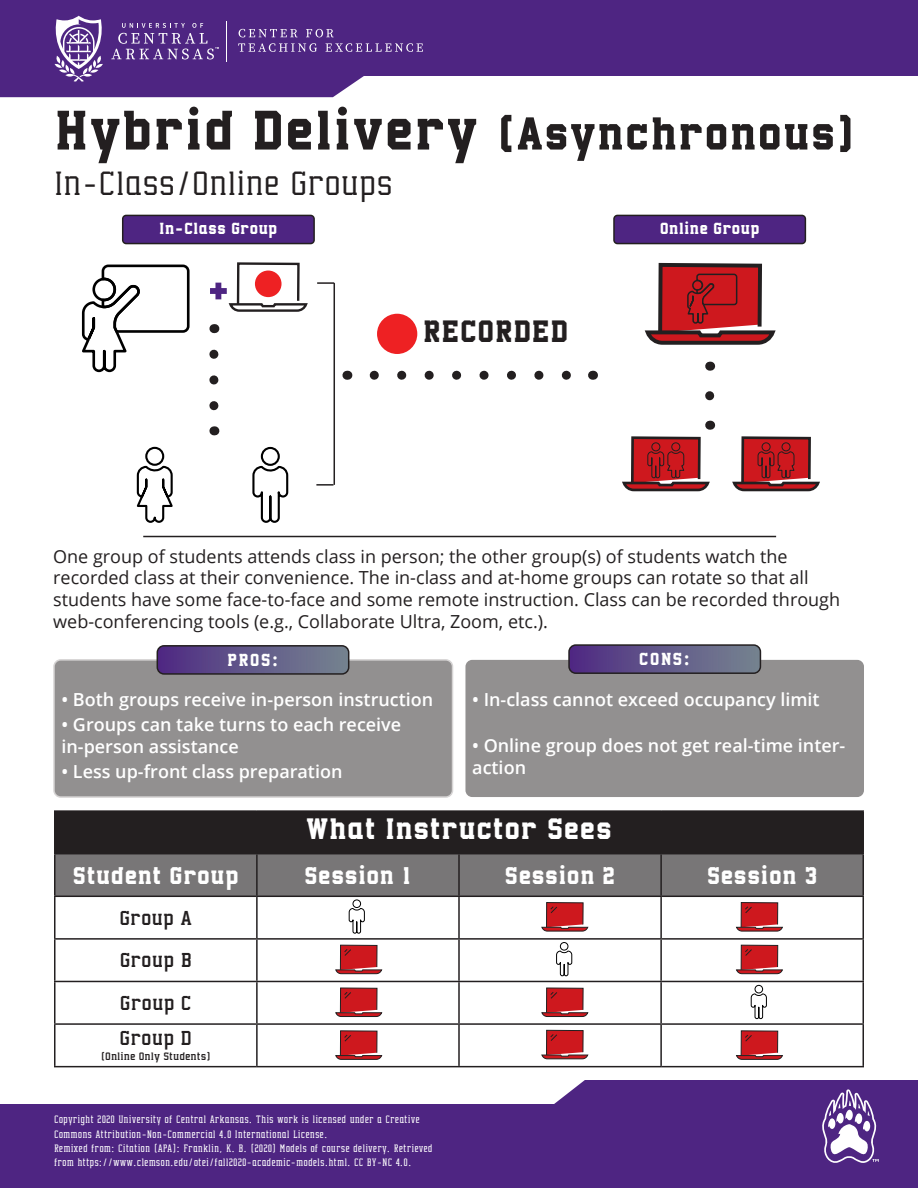
<style>
.page{position:relative;width:918px;height:1188px;background:#fff}
.page>*{position:absolute;margin:0;border:0;box-sizing:border-box;transform-origin:0 0}
.t1{font:61.5px "Collegium";color:#231f20}
.t2{font:300 60px "Collegium";color:#4e2582}
.t3{font:100 37.5px "Collegium";color:#231f20}
.t4{font:34.5px "Collegium";color:#231f20}
.t5{font:33px "Collegium";color:#fff}
.t6{font:27px "Collegium";color:#fff}
.t7{font:300 22.5px "Collegium";color:#231f20}
.t8{font:19.5px "Collegium";letter-spacing:.05em;color:#fff}
.t9{font:18px/21.6px "Open Sans";color:#231f20}
.t10{font:600 18px/21.6px "Open Sans";color:#fff}
.t11{font:18px "Collegium";color:#fff}
.t12{font:100 condensed 12px/14.4px "Collegium";color:#fff}
.t13{font:300 12px "Collegium";color:#231f20}
.s1{font-size:51px}
</style>
<div class="page">
<div style="left:0;top:0;width:918px;height:76px;background:#4e2582"></div>
<hr style="left:143px;top:536px;width:633px;height:1px;background:#231f20">
<svg style="left:228px;top:262px;width:80px;height:50px"></svg>
<svg style="left:374px;top:371px;width:197px;height:9px"></svg>
<div style="left:0;top:1104px;width:918px;height:84px;background:#4e2582"></div>
<svg style="left:554px;top:1080px;width:364px;height:83px"></svg>
<div style="left:55px;top:811px;width:808px;height:43px;background:#231f20"></div>
<div style="left:56px;top:854px;width:806px;height:42px;background:#787677"></div>
<hr style="left:54px;top:854px;width:2px;height:42px;background:#231f20">
<hr style="left:256px;top:854px;width:2px;height:42px;background:#231f20">
<hr style="left:458px;top:854px;width:2px;height:42px;background:#231f20">
<hr style="left:660px;top:854px;width:2px;height:42px;background:#231f20">
<hr style="left:862px;top:854px;width:2px;height:42px;background:#231f20">
<hr style="left:54px;top:896px;width:203px;height:1px;background:#231f20">
<hr style="left:54px;top:897px;width:2px;height:41px;background:#231f20">
<hr style="left:257px;top:896px;width:202px;height:1px;background:#231f20">
<hr style="left:256px;top:897px;width:2px;height:41px;background:#231f20">
<hr style="left:459px;top:896px;width:202px;height:1px;background:#231f20">
<hr style="left:458px;top:897px;width:2px;height:41px;background:#231f20">
<hr style="left:661px;top:896px;width:203px;height:1px;background:#231f20">
<hr style="left:660px;top:897px;width:2px;height:41px;background:#231f20">
<hr style="left:862px;top:897px;width:2px;height:41px;background:#231f20">
<hr style="left:54px;top:938px;width:203px;height:2px;background:#231f20">
<hr style="left:54px;top:940px;width:2px;height:41px;background:#231f20">
<hr style="left:257px;top:938px;width:202px;height:2px;background:#231f20">
<hr style="left:256px;top:940px;width:2px;height:41px;background:#231f20">
<hr style="left:459px;top:938px;width:202px;height:2px;background:#231f20">
<hr style="left:458px;top:940px;width:2px;height:41px;background:#231f20">
<hr style="left:661px;top:938px;width:203px;height:2px;background:#231f20">
<hr style="left:660px;top:940px;width:2px;height:41px;background:#231f20">
<hr style="left:862px;top:940px;width:2px;height:41px;background:#231f20">
<hr style="left:54px;top:981px;width:203px;height:1px;background:#231f20">
<hr style="left:54px;top:982px;width:2px;height:41px;background:#231f20">
<hr style="left:257px;top:981px;width:202px;height:1px;background:#231f20">
<hr style="left:256px;top:982px;width:2px;height:41px;background:#231f20">
<hr style="left:459px;top:981px;width:202px;height:1px;background:#231f20">
<hr style="left:458px;top:982px;width:2px;height:41px;background:#231f20">
<hr style="left:661px;top:981px;width:203px;height:1px;background:#231f20">
<hr style="left:660px;top:982px;width:2px;height:41px;background:#231f20">
<hr style="left:862px;top:982px;width:2px;height:41px;background:#231f20">
<hr style="left:54px;top:1023px;width:203px;height:2px;background:#231f20">
<hr style="left:54px;top:1025px;width:2px;height:41px;background:#231f20">
<hr style="left:257px;top:1023px;width:202px;height:2px;background:#231f20">
<hr style="left:256px;top:1025px;width:2px;height:41px;background:#231f20">
<hr style="left:459px;top:1023px;width:202px;height:2px;background:#231f20">
<hr style="left:458px;top:1025px;width:2px;height:41px;background:#231f20">
<hr style="left:661px;top:1023px;width:203px;height:2px;background:#231f20">
<hr style="left:660px;top:1025px;width:2px;height:41px;background:#231f20">
<hr style="left:862px;top:1025px;width:2px;height:41px;background:#231f20">
<hr style="left:54px;top:1066px;width:203px;height:1px;background:#231f20">
<hr style="left:257px;top:1066px;width:202px;height:1px;background:#231f20">
<hr style="left:459px;top:1066px;width:202px;height:1px;background:#231f20">
<hr style="left:661px;top:1066px;width:203px;height:1px;background:#231f20">
<hr style="left:54px;top:810px;width:203px;height:2px;background:#231f20">
<hr style="left:54px;top:812px;width:2px;height:41px;background:#231f20">
<hr style="left:257px;top:810px;width:202px;height:2px;background:#231f20">
<hr style="left:459px;top:810px;width:202px;height:2px;background:#231f20">
<hr style="left:661px;top:810px;width:203px;height:2px;background:#231f20">
<hr style="left:862px;top:812px;width:2px;height:41px;background:#231f20">
<hr style="left:54px;top:853px;width:203px;height:1px;background:#231f20">
<hr style="left:661px;top:853px;width:203px;height:1px;background:#231f20">
<div style="left:353px;top:899px;width:8px;height:9px;border:1px solid #000;border-radius:50%"></div>
<svg style="left:348px;top:908px;width:17px;height:26px"></svg>
<div style="left:560px;top:942px;width:8px;height:9px;border:1px solid #000;border-radius:50%"></div>
<svg style="left:556px;top:950px;width:17px;height:27px"></svg>
<div style="left:755px;top:985px;width:8px;height:8px;border:1px solid #000;border-radius:50%"></div>
<svg style="left:750px;top:993px;width:17px;height:27px"></svg>
<svg style="left:209px;top:354px;width:9px;height:57px"></svg>
<svg style="left:317px;top:282px;width:17px;height:2px"></svg>
<hr style="left:334px;top:283px;width:1px;height:202px;background:#231f20">
<svg style="left:316px;top:484px;width:18px;height:2px"></svg>
<svg style="left:705px;top:396px;width:9px;height:5px"></svg>
<div style="left:54px;top:660px;width:399px;height:137px;background:#929090;border-radius:7px"></div>
<div style="left:53px;top:659px;width:400px;height:139px;border:2px solid #d6d4d4;border-radius:7px"></div>
<div style="left:465px;top:660px;width:399px;height:137px;background:#929090;border-radius:7px"></div>
<div style="left:123px;top:215px;width:191px;height:29px;background:#4e2582;border-radius:4px"></div>
<div style="left:122px;top:215px;width:193px;height:29px;border:2px solid #231f20;border-radius:4px"></div>
<div style="left:614px;top:215px;width:191px;height:29px;background:#4e2582;border-radius:4px"></div>
<div style="left:613px;top:215px;width:193px;height:29px;border:2px solid #231f20;border-radius:4px"></div>
<svg style="left:157px;top:646px;width:192px;height:28px;background:#625889"></svg>
<div style="left:157px;top:645px;width:192px;height:30px;border:2px solid #231f20;border-radius:7px"></div>
<svg style="left:571px;top:645px;width:189px;height:28px;background:#625889"></svg>
<div style="left:568px;top:644px;width:193px;height:30px;border:2px solid #231f20;border-radius:7px"></div>
<svg style="left:644px;top:262px;width:132px;height:83px"></svg>
<svg style="left:622px;top:421px;width:89px;height:71px"></svg>
<svg style="left:732px;top:436px;width:88px;height:56px"></svg>
<div style="left:377px;top:314px;width:40px;height:40px;background:#ee2123;border-radius:50%"></div>
<svg style="left:81px;top:264px;width:109px;height:109px"></svg>
<div style="left:255px;top:271px;width:27px;height:26px;background:#ee2123;border-radius:50%"></div>
<svg style="left:335px;top:945px;width:47px;height:29px"></svg>
<svg style="left:335px;top:987px;width:47px;height:30px"></svg>
<svg style="left:335px;top:1030px;width:47px;height:30px"></svg>
<svg style="left:541px;top:902px;width:48px;height:30px"></svg>
<svg style="left:541px;top:987px;width:48px;height:30px"></svg>
<svg style="left:541px;top:1030px;width:48px;height:29px"></svg>
<svg style="left:736px;top:902px;width:47px;height:30px"></svg>
<svg style="left:736px;top:945px;width:47px;height:29px"></svg>
<svg style="left:736px;top:1030px;width:47px;height:30px"></svg>
<div style="left:145px;top:447px;width:19px;height:19px;border:2px solid #000;border-radius:50%"></div>
<svg style="left:136px;top:465px;width:37px;height:58px"></svg>
<div style="left:261px;top:447px;width:19px;height:19px;border:2px solid #000;border-radius:50%"></div>
<svg style="left:252px;top:465px;width:37px;height:58px"></svg>
<svg style="left:0;top:16px;width:423px;height:81px"></svg>
<p class="t1" style="left:54px;top:92px;width:803px">Hybrid Delivery <span class="s1">(Asynchronous)</span></p>
<p class="t3" style="left:54px;top:163px;width:340px">In-Class/Online Groups</p>
<p class="t11" style="left:159px;top:217px;width:120px">In-Class Group</p>
<p class="t11" style="left:660px;top:217px;width:102px">Online Group</p>
<p class="t2" style="left:204px;top:251px;width:31px">+</p>
<p class="t4" style="left:423px;top:310px;width:147px">RECORDED</p>
<p class="t9" style="left:53px;top:545px;width:788px">One group of students attends class in person; the other group(s) of students watch the recorded class at their convenience. The in-class and at-home groups can rotate so that all students have some face-to-face and some remote instruction. Class can be recorded through web-conferencing tools (e.g., Collaborate Ultra, Zoom, etc.).</p>
<p class="t8" style="left:227px;top:647px;width:53px">PROS:</p>
<p class="t8" style="left:639px;top:647px;width:53px">CONS:</p>
<p class="t10" style="left:62px;top:689px;width:373px">• Both groups receive in-person instruction</p>
<p class="t10" style="left:62px;top:714px;width:341px">• Groups can take turns to each receive in-person assistance</p>
<p class="t10" style="left:62px;top:760px;width:282px">• Less up-front class preparation</p>
<p class="t10" style="left:472px;top:688px;width:349px">• In-class cannot exceed occupancy limit</p>
<p class="t10" style="left:472px;top:735px;width:375px">• Online group does not get real-time inter&shy;action</p>
<p class="t5" style="left:306px;top:808px;width:308px">What Instructor Sees</p>
<p class="t6" style="left:73px;top:858px;width:168px">Student Group</p>
<p class="t6" style="left:304px;top:858px;width:109px">Session 1</p>
<p class="t6" style="left:505px;top:858px;width:112px">Session 2</p>
<p class="t6" style="left:707px;top:858px;width:112px">Session 3</p>
<p class="t7" style="left:119px;top:904px;width:74px">Group A</p>
<p class="t7" style="left:120px;top:947px;width:74px">Group B</p>
<p class="t7" style="left:120px;top:989px;width:73px">Group C</p>
<p class="t7" style="left:120px;top:1025px;width:74px">Group D</p>
<p class="t13" style="left:101px;top:1049px;width:111px">(Online Only Students)</p>
<p class="t12" style="left:54px;top:1112px;width:367px">Copyright 2020 University of Central Arkansas. This work is licensed under a Creative<br>Commons Attribution-Non-Commercial 4.0 International License.</p>
<p class="t12" style="left:54px;top:1141px;width:380px">Remixed from: Citation (APA): Franklin, K. B. (2020) Models of course delivery. Retrieved from https://www.clemson.edu/otei/fall2020-academic-models.html. CC BY-NC 4.0.</p>
</div>
